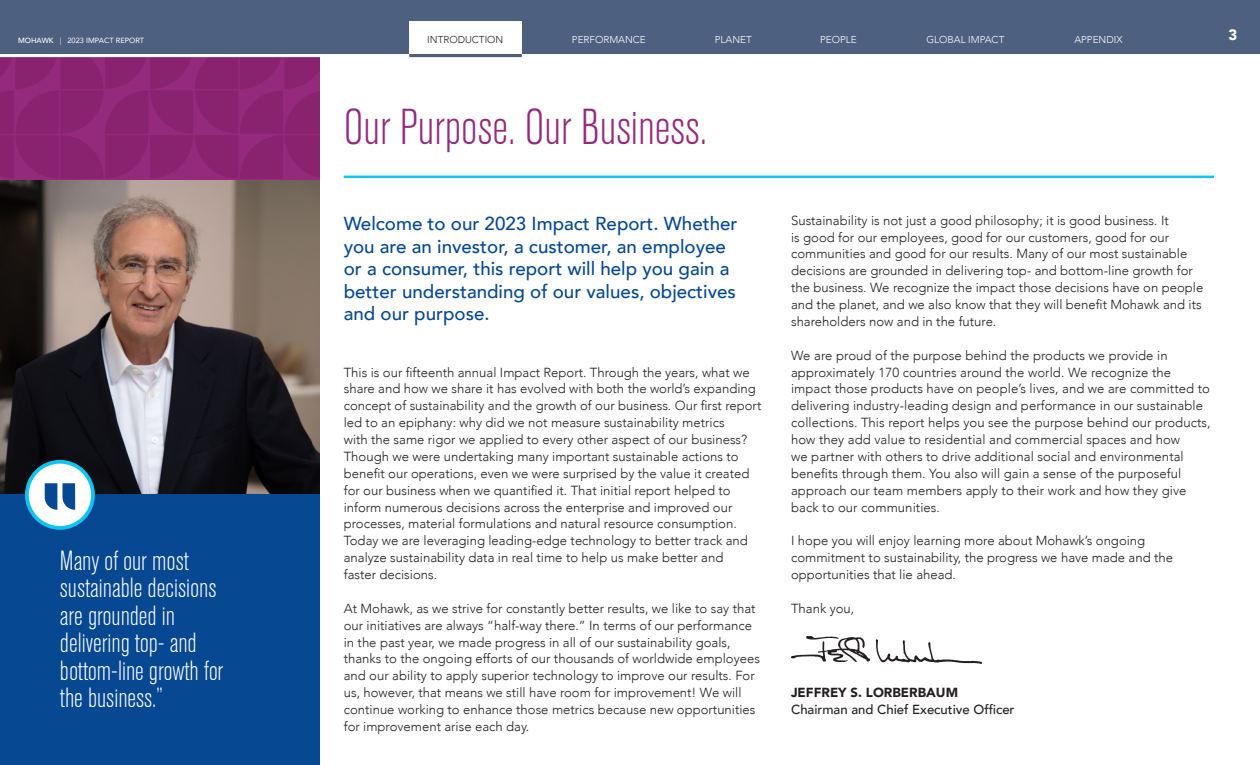
<style>
.page{position:relative;width:1260px;height:765px;background:#fff}
.page>*{position:absolute;margin:0;border:0;box-sizing:border-box;transform-origin:0 0}
.Body_Copy{font:300 condensed 50px "Akzidenz Grotesk Pro";color:#952a7c}
.Body_Copy-2{font:300 condensed 27.5px/27.5px "Akzidenz Grotesk Pro";color:#fff}
.Intro_Copy{font:500 18.75px/22.5px "Avenir";color:#064892}
.t1{font:900 15px "Avenir";color:#fff}
.Body_Copy-3{font:300 13.12px/16.9px "Avenir";color:#231f20}
.Body_Copy-4{font:500 13.12px "Avenir";color:#231f20}
.Body_Copy-5{font:900 13.12px "Avenir";color:#231f20}
.t2{font:300 10px "Avenir";color:#fff}
.t3{font:300 10px "Avenir";color:#231f20}
.t4{font:7.5px "Avenir";color:#fff}
.s1{font-weight:500}
.s2{font-weight:300}
</style>
<div class="page">
<img style="left:0;top:180px;width:319px;height:315px">
<svg style="left:0;top:57px;width:319px;height:122px;background:#8c2472"></svg>
<div style="left:0;top:495px;width:319px;height:270px;background:#064892"></div>
<div style="left:27px;top:462px;width:66px;height:66px;background:#fff;border-radius:50%"></div>
<svg style="left:45px;top:483px;width:12px;height:27px"></svg>
<svg style="left:63px;top:483px;width:12px;height:27px"></svg>
<div style="left:25px;top:460px;width:70px;height:70px;border:4px solid #0ec4f3;border-radius:50%"></div>
<hr style="left:344px;top:176px;width:870px;height:2px;background:#0ec4f3">
<img style="left:791px;top:636px;width:190px;height:27px">
<div style="left:0;top:0;width:1260px;height:54px;background:#4d6080"></div>
<hr style="left:409px;top:53px;width:113px;height:4px;background:#4d6080">
<div style="left:409px;top:21px;width:113px;height:33px;background:#fff"></div>
<p class="t4" style="left:18px;top:34px;width:128px"><span class="s1">MOHAWK</span> <span class="s2">|</span> 2023 IMPACT REPORT</p>
<p class="t3" style="left:427px;top:33px;width:78px">INTRODUCTION</p>
<p class="t2" style="left:572px;top:33px;width:75px">PERFORMANCE</p>
<p class="t2" style="left:715px;top:33px;width:39px">PLANET</p>
<p class="t2" style="left:820px;top:33px;width:38px">PEOPLE</p>
<p class="t2" style="left:926px;top:33px;width:79px">GLOBAL IMPACT</p>
<p class="t2" style="left:1074px;top:33px;width:50px">APPENDIX</p>
<p class="t1" style="left:1229px;top:22px;width:10px">3</p>
<p class="Body_Copy-2" style="left:60px;top:546px;width:165px">Many of our most sustainable decisions are grounded in delivering top- and bottom-line growth for the business.”</p>
<p class="Body_Copy" style="left:344px;top:94px;width:365px">Our Purpose. Our Business.</p>
<p class="Intro_Copy" style="left:344px;top:211px;width:395px">Welcome to our 2023 Impact Report. Whether you are an investor, a customer, an employee or a consumer, this report will help you gain a better understanding of our values, objectives and our purpose.</p>
<p class="Body_Copy-3" style="left:344px;top:364px;width:419px">This is our fifteenth annual Impact Report. Through the years, what we share and how we share it has evolved with both the world’s expanding concept of sustainability and the growth of our business. Our first report led to an epiphany: why did we not measure sustainability metrics<br>with the same rigor we applied to every other aspect of our business?<br>Though we were undertaking many important sustainable actions to benefit our operations, even we were surprised by the value it created for our business when we quantified it. That initial report helped to inform numerous decisions across the enterprise and improved our processes, material formulations and natural resource consumption.<br>Today we are leveraging leading-edge technology to better track and analyze sustainability data in real time to help us make better and<br>faster decisions.</p>
<p class="Body_Copy-3" style="left:344px;top:600px;width:418px">At Mohawk, as we strive for constantly better results, we like to say that our initiatives are always “half-way there.” In terms of our performance in the past year, we made progress in all of our sustainability goals, thanks to the ongoing efforts of our thousands of worldwide employees and our ability to apply superior technology to improve our results. For us, however, that means we still have room for improvement! We will continue working to enhance those metrics because new opportunities for improvement arise each day.</p>
<p class="Body_Copy-3" style="left:791px;top:212px;width:414px">Sustainability is not just a good philosophy; it is good business. It<br>is good for our employees, good for our customers, good for our communities and good for our results. Many of our most sustainable decisions are grounded in delivering top- and bottom-line growth for the business. We recognize the impact those decisions have on people and the planet, and we also know that they will benefit Mohawk and its shareholders now and in the future.</p>
<p class="Body_Copy-3" style="left:791px;top:347px;width:421px">We are proud of the purpose behind the products we provide in approximately 170 countries around the world. We recognize the impact those products have on people’s lives, and we are committed to delivering industry-leading design and performance in our sustainable collections. This report helps you see the purpose behind our products, how they add value to residential and commercial spaces and how<br>we partner with others to drive additional social and environmental benefits through them. You also will gain a sense of the purposeful approach our team members apply to their work and how they give back to our communities.</p>
<p class="Body_Copy-3" style="left:791px;top:532px;width:384px">I hope you will enjoy learning more about Mohawk’s ongoing commitment to sustainability, the progress we have made and the opportunities that lie ahead.</p>
<p class="Body_Copy-3" style="left:791px;top:600px;width:65px">Thank you,</p>
<p class="Body_Copy-5" style="left:791px;top:681px;width:168px">JEFFREY S. LORBERBAUM</p>
<p class="Body_Copy-4" style="left:791px;top:698px;width:225px">Chairman and Chief Executive Officer</p>
</div>
